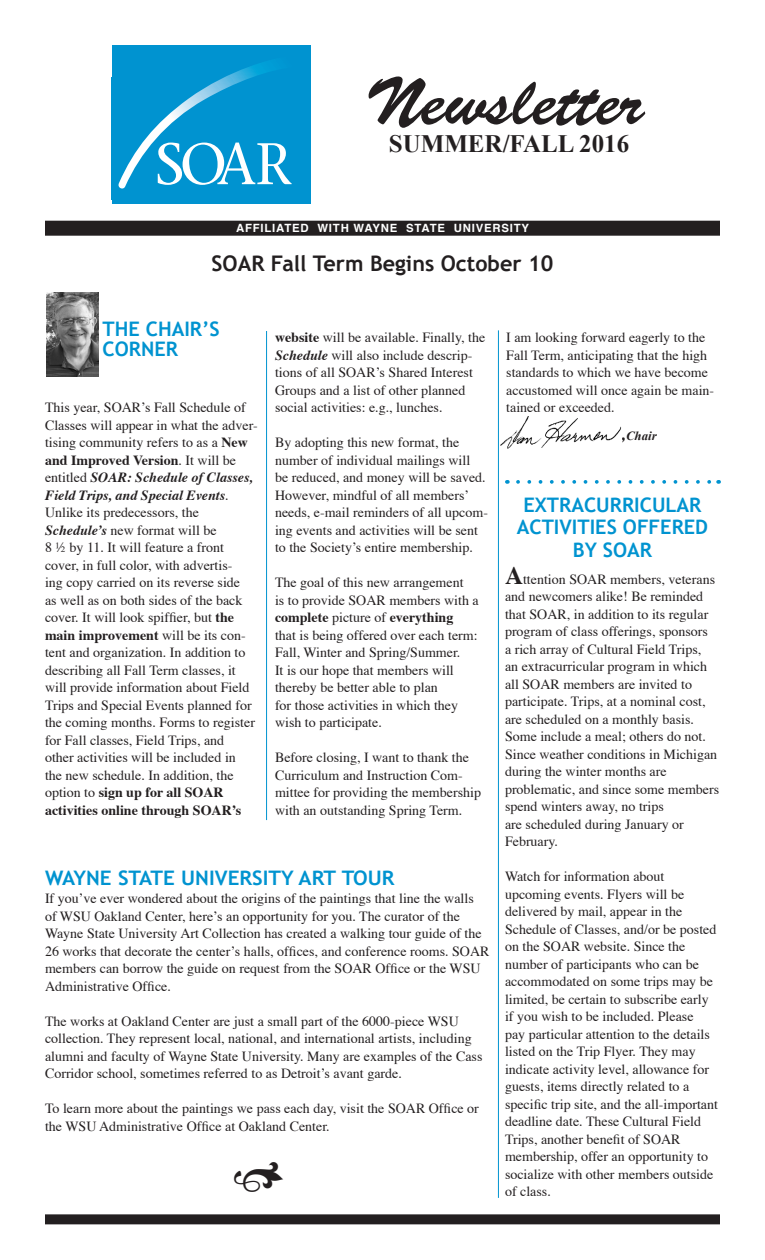
<style>
.page{position:relative;width:765px;height:1260px;background:#fff}
.page>*{position:absolute;margin:0;border:0;box-sizing:border-box;transform-origin:0 0}
.t1{font:67.5px "Brush Script Std";color:#231f20}
.t2{font:700 25px "Times New Roman";color:#231f20}
.t3{font:700 21.5px "Trebuchet MS";color:#231f20}
.t4{font:700 20px/22.5px "Trebuchet MS";color:#0093d0}
.t5{font:700 20px "Trebuchet MS";color:#0093d0;scale:1.04 1}
.t6{font:14px/17.5px "Times";color:#231f20}
.t7{font:italic 700 12.5px "Times New Roman";color:#231f20}
.t8{font:700 11.38px "Helvetica";letter-spacing:.07em;color:#fff}
.s1{font-weight:700}
.s2{font-weight:700;font-style:italic}
.s3{font-size:16.75px}
.s4{font-weight:700;font-size:25px}
</style>
<div class="page">
<div style="left:45px;top:221px;width:675px;height:15px;background:#231f20"></div>
<div style="left:45px;top:1214px;width:675px;height:10px;background:#231f20"></div>
<img style="left:47px;top:293px;width:52px;height:84px">
<img style="left:500px;top:416px;width:121px;height:33px">
<hr style="left:498px;top:330px;width:1px;height:868px;background:#0093d0">
<hr style="left:266px;top:331px;width:1px;height:489px;background:#0093d0">
<svg style="left:518px;top:480px;width:201px;height:4px"></svg>
<div style="left:112px;top:45px;width:198px;height:159px;background:#0093d0"></div>
<svg style="left:118px;top:62px;width:174px;height:127px"></svg>
<p class="t1" style="left:365px;top:64px;width:280px">Newsletter</p>
<p class="t2" style="left:389px;top:126px;width:242px">SUMMER/FALL 2016</p>
<p class="t8" style="left:236px;top:219px;width:295px">AFFILIATED WITH WAYNE STATE UNIVERSITY</p>
<p class="t3" style="left:212px;top:250px;width:343px">SOAR Fall Term Begins October 10</p>
<p class="t4" style="left:102px;top:319px;width:119px;line-height:20px">THE CHAIR’S<br>CORNER</p>
<p class="t6" style="left:45px;top:399px;width:214px">This year, SOAR’s Fall Schedule of Classes will appear in what the adver&shy;tising community refers to as a <span class="s1">New and Improved Version</span>. It will be entitled <span class="s2">SOAR: Schedule of Classes, Field Trips, and Special Events</span>.<br>Unlike its predecessors, the <span class="s2">Schedule’s</span> new format will be<br>8 ½ by 11. It will feature a front cover, in full color, with advertis-<br>ing copy carried on its reverse side<br>as well as on both sides of the back cover. It will look spiffier, but <span class="s1">the main improvement</span> will be its con&shy;tent and organization. In addition to describing all Fall Term classes, it will provide information about Field Trips and Special Events planned for the coming months. Forms to register for Fall classes, Field Trips, and<br>other activities will be included in<br>the new schedule. In addition, the option to <span class="s1">sign up for all SOAR activities online through SOAR’s</span></p>
<p class="t6" style="left:275px;top:330px;width:212px"><span class="s1">website</span> will be available. Finally, the <span class="s2">Schedule</span> will also include descrip&shy;tions of all SOAR’s Shared Interest Groups and a list of other planned social activities: e.g., lunches.</p>
<p class="t6" style="left:275px;top:435px;width:215px">By adopting this new format, the number of individual mailings will<br>be reduced, and money will be saved.<br>However, mindful of all members’ needs, e-mail reminders of all upcom&shy;ing events and activities will be sent to the Society’s entire membership.</p>
<p class="t6" style="left:275px;top:575px;width:205px">The goal of this new arrangement<br>is to provide SOAR members with a <span class="s1">complete</span> picture of <span class="s1">everything<br></span>that is being offered over each term:<br>Fall, Winter and Spring/Summer.<br>It is our hope that members will thereby be better able to plan<br>for those activities in which they wish to participate.</p>
<p class="t6" style="left:275px;top:750px;width:208px">Before closing, I want to thank the Curriculum and Instruction Com&shy;mittee for providing the membership with an outstanding Spring Term.</p>
<p class="t5" style="left:45px;top:865px;width:337px">WAYNE STATE UNIVERSITY ART TOUR</p>
<p class="t6" style="left:45px;top:890px;width:446px">If you’ve ever wondered about the origins of the paintings that line the walls<br>of WSU Oakland Center, here’s an opportunity for you. The curator of the Wayne State University Art Collection has created a walking tour guide of the 26 works that decorate the center’s halls, offices, and conference rooms. SOAR members can borrow the guide on request from the SOAR Office or the WSU Administrative Office.</p>
<p class="t6" style="left:45px;top:1013px;width:439px">The works at Oakland Center are just a small part of the 6000-piece WSU collection. They represent local, national, and international artists, including alumni and faculty of Wayne State University. Many are examples of the Cass Corridor school, sometimes referred to as Detroit’s avant garde.</p>
<p class="t6" style="left:45px;top:1100px;width:435px">To learn more about the paintings we pass each day, visit the SOAR Office or the WSU Administrative Office at Oakland Center.</p>
<p class="t6" style="left:506px;top:330px;width:209px">I am looking forward eagerly to the<br>Fall Term, anticipating that the high standards to which we have become accustomed will once again be main&shy;tained or exceeded.</p>
<p class="t7" style="left:622px;top:429px;width:37px"><span class="s3">,</span>Chair</p>
<p class="t4" style="left:517px;top:493px;width:193px;text-align:center">EXTRACURRICULAR<br>ACTIVITIES OFFERED<br>BY SOAR</p>
<p class="t6" style="left:505px;top:571px;width:212px"><span class="s4">A</span>ttention SOAR members, veterans and newcomers alike! Be reminded that SOAR, in addition to its regular program of class offerings, sponsors</p>
<p class="t6" style="left:505px;top:641px;width:216px">a rich array of Cultural Field Trips,<br>an extracurricular program in which all SOAR members are invited to participate. Trips, at a nominal cost, are scheduled on a monthly basis.<br>Some include a meal; others do not.<br>Since weather conditions in Michigan during the winter months are problematic, and since some members spend winters away, no trips</p>
<p class="t6" style="left:505px;top:816px;width:180px">are scheduled during January or<br>February.</p>
<p class="t6" style="left:505px;top:869px;width:215px">Watch for information about upcoming events. Flyers will be delivered by mail, appear in the Schedule of Classes, and/or be posted on the SOAR website. Since the number of participants who can be accommodated on some trips may be limited, be certain to subscribe early if you wish to be included. Please<br>pay particular attention to the details listed on the Trip Flyer. They may indicate activity level, allowance for guests, items directly related to a specific trip site, and the all-important deadline date. These Cultural Field Trips, another benefit of SOAR membership, offer an opportunity to socialize with other members outside of class.</p>
</div>
